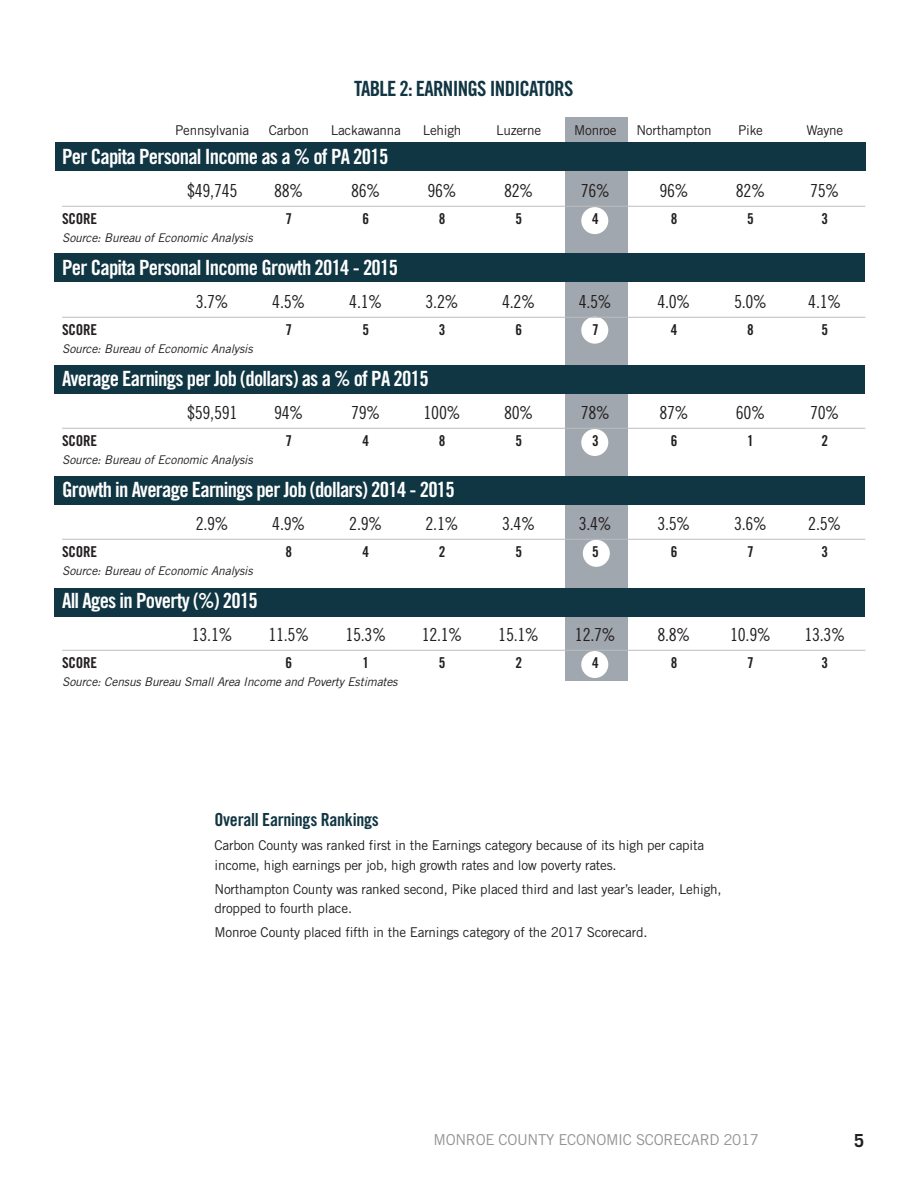
<style>
.page{position:relative;width:918px;height:1188px;background:#fff}
.page>*{position:absolute;margin:0;border:0;box-sizing:border-box;transform-origin:0 0}
.t1{font:21px "Trade Gothic Bold Cond Twenty";letter-spacing:-.035em;color:#fff}
.t2{font:21px "Trade Gothic Bold Cond Twenty";letter-spacing:-.035em;color:#113643}
.t3{font:18px "Trade Gothic Cond Eighteen";letter-spacing:-.015em;color:#231f20}
.t4{font:18px "Trade Gothic Bold Cond Twenty";letter-spacing:-.015em;color:#113643}
.t5{font:700 18px "Trade Gothic";color:#231f20}
.t6{font:15px "Trade Gothic Bold Cond Twenty";letter-spacing:-.015em;color:#231f20}
.t7{font:15px "Trade Gothic";letter-spacing:-.02em;color:#919396}
.t8{font:13.5px/19.5px "Trade Gothic";letter-spacing:-.015em;color:#231f20}
.t9{font:italic 12px "Trade Gothic";color:#231f20}
</style>
<div class="page">
<div style="left:565px;top:117px;width:63px;height:563px;background:#a1a7ae"></div>
<div style="left:581px;top:207px;width:27px;height:27px;background:#fff;border-radius:50%"></div>
<div style="left:581px;top:317px;width:27px;height:27px;background:#fff;border-radius:50%"></div>
<div style="left:581px;top:429px;width:27px;height:27px;background:#fff;border-radius:50%"></div>
<div style="left:581px;top:651px;width:27px;height:27px;background:#fff;border-radius:50%"></div>
<div style="left:583px;top:540px;width:27px;height:27px;background:#fff;border-radius:50%"></div>
<div style="left:54px;top:253px;width:810px;height:29px;background:#113643"></div>
<div style="left:54px;top:365px;width:810px;height:29px;background:#113643"></div>
<div style="left:54px;top:476px;width:810px;height:28px;background:#113643"></div>
<div style="left:54px;top:588px;width:810px;height:29px;background:#113643"></div>
<div style="left:55px;top:142px;width:810px;height:29px;background:#113643"></div>
<hr style="left:62px;top:206px;width:803px;height:1px;background:#bcbdc0">
<hr style="left:62px;top:317px;width:803px;height:1px;background:#bcbdc0">
<hr style="left:62px;top:428px;width:803px;height:1px;background:#bcbdc0">
<hr style="left:62px;top:539px;width:803px;height:1px;background:#bcbdc0">
<hr style="left:62px;top:650px;width:803px;height:1px;background:#bcbdc0">
<h1 class="t2" style="left:354px;top:81px;width:221px">TABLE 2: EARNINGS INDICATORS</h1>
<p class="t8" style="left:175px;top:122px;width:76px">Pennsylvania</p>
<p class="t8" style="left:269px;top:122px;width:42px">Carbon</p>
<p class="t8" style="left:331px;top:122px;width:72px">Lackawanna</p>
<p class="t8" style="left:423px;top:122px;width:40px">Lehigh</p>
<p class="t8" style="left:496px;top:122px;width:47px">Luzerne</p>
<p class="t8" style="left:574px;top:122px;width:44px">Monroe</p>
<p class="t8" style="left:636px;top:122px;width:77px">Northampton</p>
<p class="t8" style="left:738px;top:122px;width:26px">Pike</p>
<p class="t8" style="left:806px;top:122px;width:38px">Wayne</p>
<h1 class="t1" style="left:62px;top:148px;width:328px">Per Capita Personal Income as a % of PA 2015</h1>
<h2 class="t3" style="left:187px;top:184px;width:52px">$49,745</h2>
<h2 class="t3" style="left:274px;top:184px;width:31px">88%</h2>
<h2 class="t3" style="left:351px;top:184px;width:31px">86%</h2>
<h2 class="t3" style="left:427px;top:184px;width:31px">96%</h2>
<h2 class="t3" style="left:504px;top:184px;width:31px">82%</h2>
<h2 class="t3" style="left:581px;top:184px;width:31px">76%</h2>
<h2 class="t3" style="left:659px;top:184px;width:31px">96%</h2>
<h2 class="t3" style="left:736px;top:184px;width:31px">82%</h2>
<h2 class="t3" style="left:810px;top:184px;width:31px">75%</h2>
<p class="t6" style="left:62px;top:213px;width:36px">SCORE</p>
<p class="t6" style="left:286px;top:213px;width:8px">7</p>
<p class="t6" style="left:363px;top:213px;width:8px">6</p>
<p class="t6" style="left:439px;top:213px;width:8px">8</p>
<p class="t6" style="left:515px;top:213px;width:8px">5</p>
<p class="t6" style="left:592px;top:213px;width:8px">4</p>
<p class="t6" style="left:671px;top:213px;width:8px">8</p>
<p class="t6" style="left:747px;top:213px;width:8px">5</p>
<p class="t6" style="left:822px;top:213px;width:8px">3</p>
<p class="t9" style="left:62px;top:233px;width:195px">Source: Bureau of Economic Analysis</p>
<h1 class="t1" style="left:62px;top:259px;width:337px">Per Capita Personal Income Growth 2014 - 2015</h1>
<h2 class="t3" style="left:196px;top:295px;width:35px">3.7%</h2>
<h2 class="t3" style="left:272px;top:295px;width:35px">4.5%</h2>
<h2 class="t3" style="left:349px;top:295px;width:35px">4.1%</h2>
<h2 class="t3" style="left:426px;top:295px;width:35px">3.2%</h2>
<h2 class="t3" style="left:502px;top:295px;width:35px">4.2%</h2>
<h2 class="t3" style="left:579px;top:295px;width:35px">4.5%</h2>
<h2 class="t3" style="left:657px;top:295px;width:35px">4.0%</h2>
<h2 class="t3" style="left:734px;top:295px;width:35px">5.0%</h2>
<h2 class="t3" style="left:808px;top:295px;width:35px">4.1%</h2>
<p class="t6" style="left:62px;top:324px;width:36px">SCORE</p>
<p class="t6" style="left:286px;top:324px;width:8px">7</p>
<p class="t6" style="left:363px;top:324px;width:8px">5</p>
<p class="t6" style="left:439px;top:324px;width:8px">3</p>
<p class="t6" style="left:515px;top:324px;width:8px">6</p>
<p class="t6" style="left:592px;top:324px;width:8px">7</p>
<p class="t6" style="left:671px;top:324px;width:8px">4</p>
<p class="t6" style="left:747px;top:324px;width:8px">8</p>
<p class="t6" style="left:822px;top:324px;width:8px">5</p>
<p class="t9" style="left:62px;top:344px;width:195px">Source: Bureau of Economic Analysis</p>
<h1 class="t1" style="left:62px;top:370px;width:368px">Average Earnings per Job (dollars) as a % of PA 2015</h1>
<h2 class="t3" style="left:187px;top:406px;width:52px">$59,591</h2>
<h2 class="t3" style="left:274px;top:406px;width:31px">94%</h2>
<h2 class="t3" style="left:351px;top:406px;width:31px">79%</h2>
<h2 class="t3" style="left:424px;top:406px;width:39px">100%</h2>
<h2 class="t3" style="left:504px;top:406px;width:31px">80%</h2>
<h2 class="t3" style="left:581px;top:406px;width:31px">78%</h2>
<h2 class="t3" style="left:659px;top:406px;width:31px">87%</h2>
<h2 class="t3" style="left:736px;top:406px;width:31px">60%</h2>
<h2 class="t3" style="left:810px;top:406px;width:31px">70%</h2>
<p class="t6" style="left:62px;top:435px;width:36px">SCORE</p>
<p class="t6" style="left:286px;top:435px;width:8px">7</p>
<p class="t6" style="left:363px;top:435px;width:8px">4</p>
<p class="t6" style="left:439px;top:435px;width:8px">8</p>
<p class="t6" style="left:515px;top:435px;width:8px">5</p>
<p class="t6" style="left:592px;top:435px;width:8px">3</p>
<p class="t6" style="left:671px;top:435px;width:8px">6</p>
<p class="t6" style="left:747px;top:435px;width:8px">1</p>
<p class="t6" style="left:822px;top:435px;width:8px">2</p>
<p class="t9" style="left:62px;top:455px;width:195px">Source: Bureau of Economic Analysis</p>
<h1 class="t1" style="left:62px;top:481px;width:394px">Growth in Average Earnings per Job (dollars) 2014 - 2015</h1>
<h2 class="t3" style="left:196px;top:517px;width:35px">2.9%</h2>
<h2 class="t3" style="left:272px;top:517px;width:35px">4.9%</h2>
<h2 class="t3" style="left:349px;top:517px;width:35px">2.9%</h2>
<h2 class="t3" style="left:426px;top:517px;width:35px">2.1%</h2>
<h2 class="t3" style="left:502px;top:517px;width:35px">3.4%</h2>
<h2 class="t3" style="left:579px;top:517px;width:35px">3.4%</h2>
<h2 class="t3" style="left:657px;top:517px;width:35px">3.5%</h2>
<h2 class="t3" style="left:734px;top:517px;width:35px">3.6%</h2>
<h2 class="t3" style="left:808px;top:517px;width:35px">2.5%</h2>
<p class="t6" style="left:62px;top:546px;width:36px">SCORE</p>
<p class="t6" style="left:286px;top:546px;width:8px">8</p>
<p class="t6" style="left:363px;top:546px;width:8px">4</p>
<p class="t6" style="left:439px;top:546px;width:8px">2</p>
<p class="t6" style="left:515px;top:546px;width:8px">5</p>
<p class="t6" style="left:592px;top:546px;width:8px">5</p>
<p class="t6" style="left:671px;top:546px;width:8px">6</p>
<p class="t6" style="left:747px;top:546px;width:8px">7</p>
<p class="t6" style="left:822px;top:546px;width:8px">3</p>
<p class="t9" style="left:62px;top:566px;width:195px">Source: Bureau of Economic Analysis</p>
<h1 class="t1" style="left:62px;top:592px;width:197px">All Ages in Poverty (%) 2015</h1>
<h2 class="t3" style="left:192px;top:628px;width:42px">13.1%</h2>
<h2 class="t3" style="left:268px;top:628px;width:42px">11.5%</h2>
<h2 class="t3" style="left:345px;top:628px;width:42px">15.3%</h2>
<h2 class="t3" style="left:422px;top:628px;width:42px">12.1%</h2>
<h2 class="t3" style="left:498px;top:628px;width:42px">15.1%</h2>
<h2 class="t3" style="left:575px;top:628px;width:42px">12.7%</h2>
<h2 class="t3" style="left:657px;top:628px;width:35px">8.8%</h2>
<h2 class="t3" style="left:730px;top:628px;width:42px">10.9%</h2>
<h2 class="t3" style="left:804px;top:628px;width:42px">13.3%</h2>
<p class="t6" style="left:62px;top:657px;width:36px">SCORE</p>
<p class="t6" style="left:286px;top:657px;width:8px">6</p>
<p class="t6" style="left:363px;top:657px;width:8px">1</p>
<p class="t6" style="left:439px;top:657px;width:8px">5</p>
<p class="t6" style="left:515px;top:657px;width:8px">2</p>
<p class="t6" style="left:592px;top:657px;width:8px">4</p>
<p class="t6" style="left:671px;top:657px;width:8px">8</p>
<p class="t6" style="left:747px;top:657px;width:8px">7</p>
<p class="t6" style="left:822px;top:657px;width:8px">3</p>
<p class="t9" style="left:62px;top:677px;width:339px">Source: Census Bureau Small Area Income and Poverty Estimates</p>
<h2 class="t4" style="left:214px;top:813px;width:166px">Overall Earnings Rankings</h2>
<p class="t8" style="left:214px;top:837px;width:491px">Carbon County was ranked first in the Earnings category because of its high per capita income, high earnings per job, high growth rates and low poverty rates.</p>
<p class="t8" style="left:214px;top:880px;width:509px">Northampton County was ranked second, Pike placed third and last year’s leader, Lehigh, dropped to fourth place.</p>
<p class="t8" style="left:214px;top:924px;width:434px">Monroe County placed fifth in the Earnings category of the 2017 Scorecard.</p>
<p class="t7" style="left:434px;top:1134px;width:327px">MONROE COUNTY ECONOMIC SCORECARD 2017</p>
<h2 class="t5" style="left:854px;top:1134px;width:12px">5</h2>
</div>
